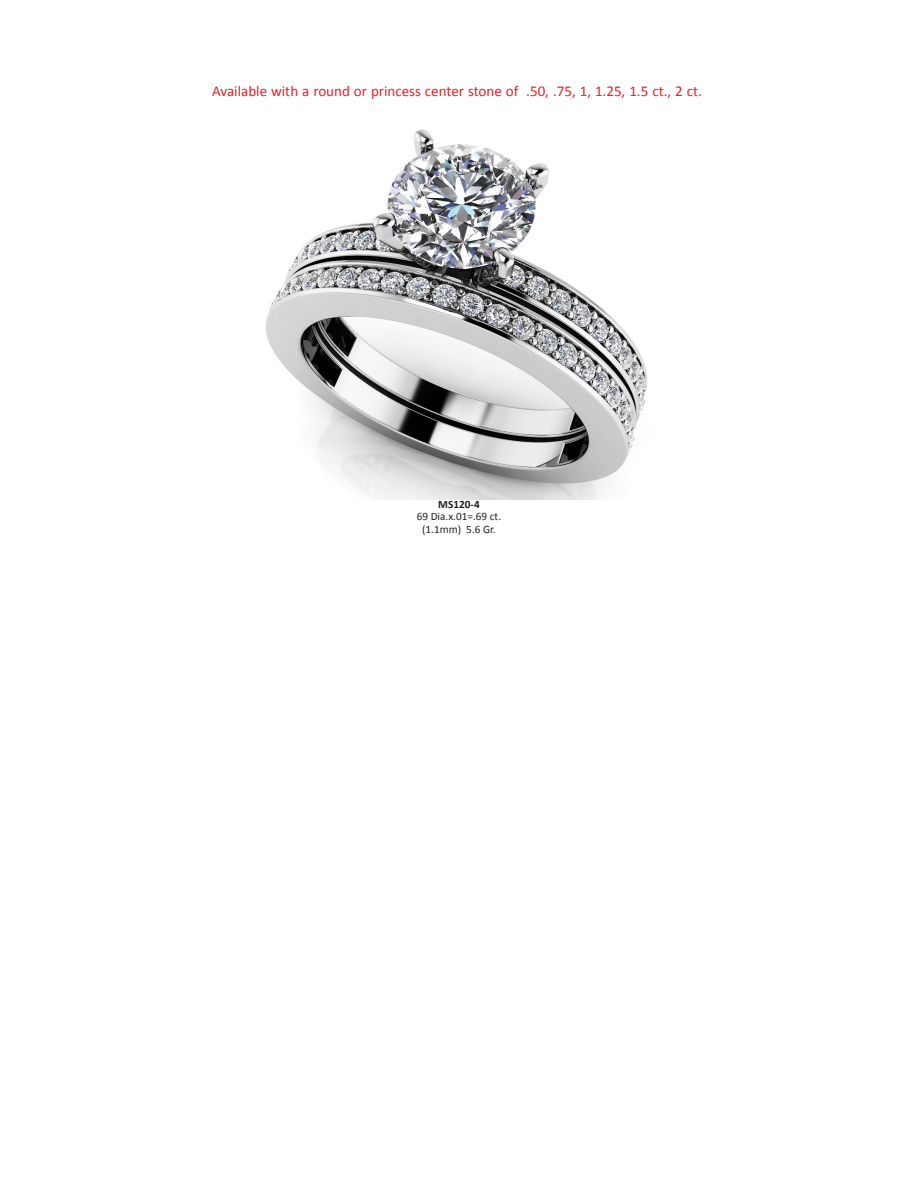
<style>
.page{position:relative;width:918px;height:1188px;background:#fff}
.page>*{position:absolute;margin:0;border:0;box-sizing:border-box;transform-origin:0 0}
.t1{font:15px "Calibri";color:#ee1d23}
.t2{font:11.25px/12.3px "Calibri";color:#231f20;text-align:center}
.t3{font:700 11.25px "Calibri";color:#231f20}
</style>
<div class="page">
<img style="left:265px;top:129px;width:383px;height:371px">
<p class="t1" style="left:212px;top:81px;width:491px">Available with a round or princess center stone of .50, .75, 1, 1.25, 1.5 ct., 2 ct.</p>
<p class="t3" style="left:438px;top:497px;width:43px">MS120-4</p>
<p class="t2" style="left:417px;top:511px;width:86px">69 Dia.x.01=.69 ct. (1.1mm) 5.6 Gr.</p>
</div>
